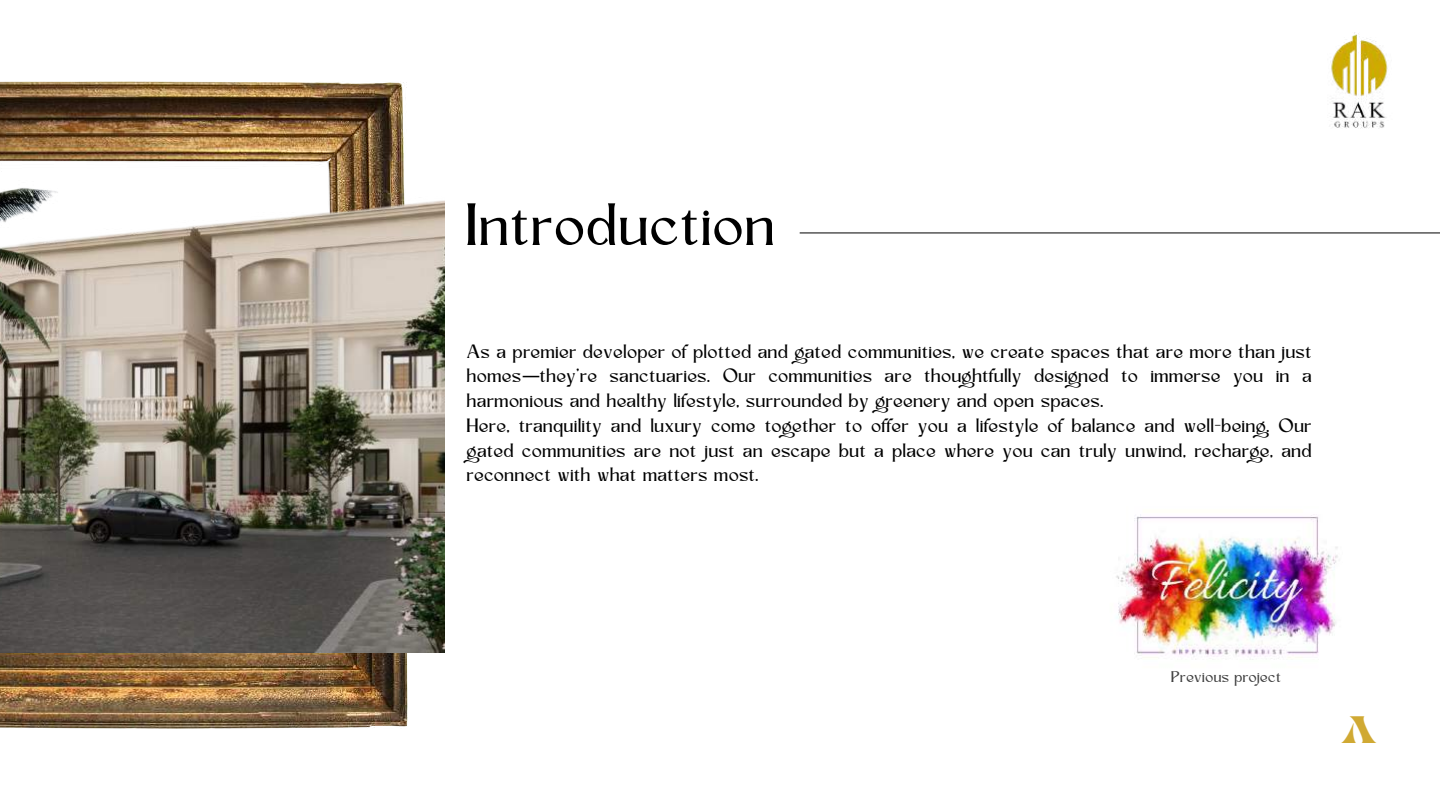
<style>
.page{position:relative;width:1440px;height:810px;background:#fff}
.page>*{position:absolute;margin:0;border:0;box-sizing:border-box;transform-origin:0 0}
.t1{font:55.5px "Kingred Serif";color:#000}
.t2{font:38.2px "Avestrage";color:#d0a933}
.t3{font:18px/24.8px "Kingred Serif";color:#000}
.t4{font:14.4px "Kingred Serif";color:#000}
.s1{font-family:"Noto Sans Gurmukhi"}
</style>
<div class="page">
<img style="left:0;top:81px;width:407px;height:648px">
<img style="left:0;top:157px;width:444px;height:496px">
<hr style="left:800px;top:233px;width:640px;height:1px;background:#000">
<img style="left:1331px;top:32px;width:57px;height:65px">
<img style="left:1330px;top:101px;width:57px;height:28px">
<img style="left:1116px;top:515px;width:222px;height:145px">
<h1 class="t1" style="left:467px;top:203px;width:312px">Introduction</h1>
<p class="t3" style="left:467px;top:341px;width:847px">As a premier developer of plotted and gated communities, we create spaces that are more than just homes<span class="s1">—</span>they're sanctuaries. Our communities are thoughtfully designed to immerse you in a harmonious and healthy lifestyle, surrounded by greenery and open spaces.<br>Here, tranquility and luxury come together to offer you a lifestyle of balance and well-being. Our gated communities are not just an escape but a place where you can truly unwind, recharge, and reconnect with what matters most.</p>
<p class="t4" style="left:1172px;top:671px;width:112px">Previous project</p>
<h2 class="t2" style="left:1341px;top:705px;width:37px">A</h2>
</div>
